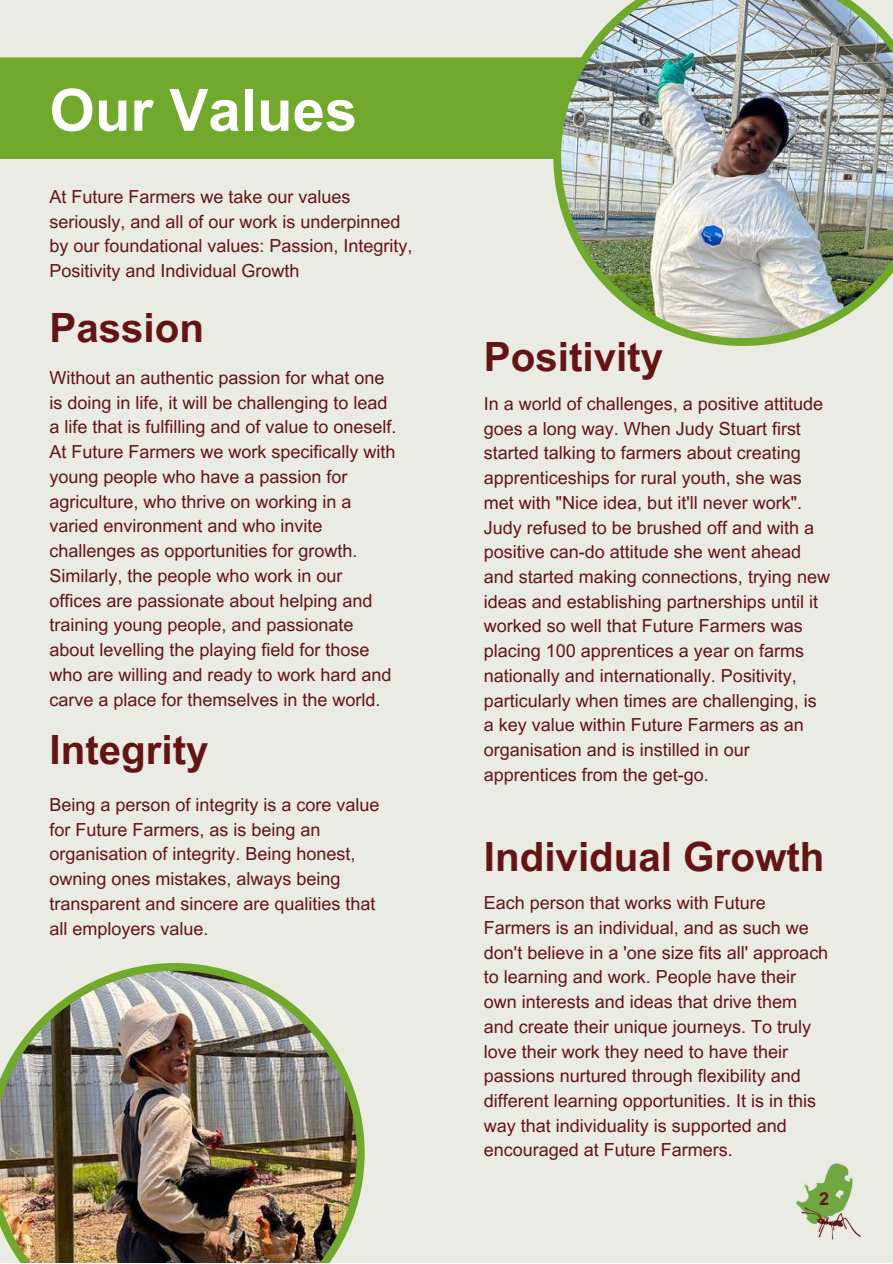
<style>
.page{position:relative;width:893px;height:1264px;background:#fff}
.page>*{position:absolute;margin:0;border:0;box-sizing:border-box;transform-origin:0 0}
.t1{font:700 58.35px "Arial MT Pro";color:#fff}
.t2{font:700 40.35px "Arial MT Pro";color:#641414}
.t3{font:18px/24.8px "Arial MT Pro";color:#641414}
.t4{font:700 17.85px "Arial MT Pro";color:#641414}
</style>
<div class="page">
<div style="left:0;top:0;width:892px;height:1262px;background:#eaebe3"></div>
<div style="left:0;top:57px;width:553px;height:102px;background:#71a92c"></div>
<svg style="left:553px;top:57px;width:244px;height:289px"></svg>
<img style="left:561px;top:0;width:331px;height:338px">
<svg style="left:124px;top:963px;width:240px;height:243px"></svg>
<img style="left:0;top:970px;width:357px;height:292px">
<img style="left:796px;top:1163px;width:65px;height:76px">
<h1 class="t1" style="left:49px;top:88px;width:309px">Our Values</h1>
<p class="t3" style="left:49px;top:186px;width:364px">At Future Farmers we take our values seriously, and all of our work is underpinned by our foundational values: Passion, Integrity, Positivity and Individual Growth</p>
<h2 class="t2" style="left:49px;top:313px;width:156px">Passion</h2>
<p class="t3" style="left:49px;top:367px;width:348px">Without an authentic passion for what one is doing in life, it will be challenging to lead a life that is fulfilling and of value to oneself.<br>At Future Farmers we work specifically with young people who have a passion for agriculture, who thrive on working in a varied environment and who invite challenges as opportunities for growth.<br>Similarly, the people who work in our offices are passionate about helping and training young people, and passionate about levelling the playing field for those who are willing and ready to work hard and carve a place for themselves in the world.</p>
<h2 class="t2" style="left:49px;top:734px;width:160px">Integrity</h2>
<p class="t3" style="left:49px;top:794px;width:331px">Being a person of integrity is a core value for Future Farmers, as is being an organisation of integrity. Being honest, owning ones mistakes, always being transparent and sincere are qualities that all employers value.</p>
<h2 class="t2" style="left:484px;top:342px;width:181px">Positivity</h2>
<p class="t3" style="left:484px;top:393px;width:347px">In a world of challenges, a positive attitude goes a long way. When Judy Stuart first started talking to farmers about creating apprenticeships for rural youth, she was met with "Nice idea, but it'll never work".<br>Judy refused to be brushed off and with a positive can-do attitude she went ahead and started making connections, trying new ideas and establishing partnerships until it worked so well that Future Farmers was placing 100 apprentices a year on farms nationally and internationally. Positivity, particularly when times are challenging, is a key value within Future Farmers as an organisation and is instilled in our apprentices from the get-go.</p>
<h2 class="t2" style="left:484px;top:841px;width:342px">Individual Growth</h2>
<p class="t3" style="left:484px;top:892px;width:346px">Each person that works with Future Farmers is an individual, and as such we don't believe in a 'one size fits all' approach to learning and work. People have their own interests and ideas that drive them and create their unique journeys. To truly love their work they need to have their passions nurtured through flexibility and different learning opportunities. It is in this way that individuality is supported and encouraged at Future Farmers.</p>
<p class="t4" style="left:819px;top:1191px;width:22px">2<sup>2</sup></p>
</div>
